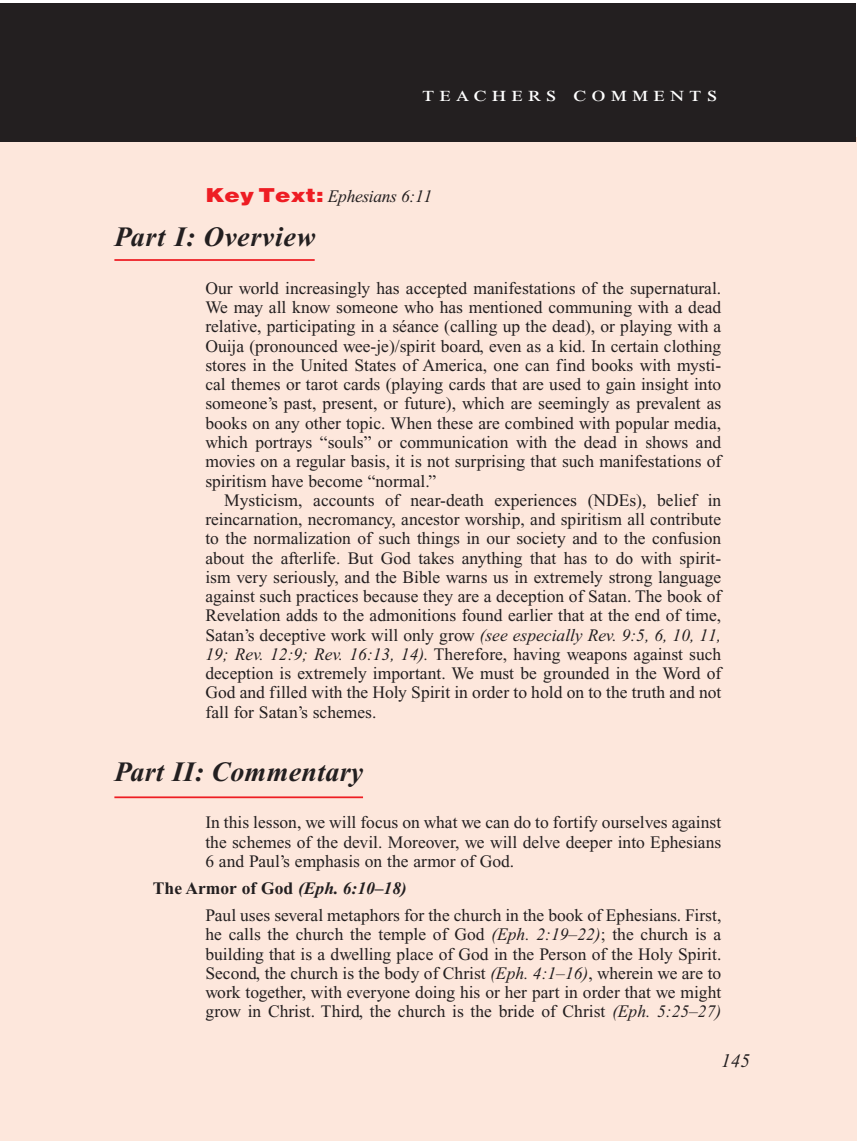
<style>
.page{position:relative;width:857px;height:1141px;background:#fff}
.page>*{position:absolute;margin:0;border:0;box-sizing:border-box;transform-origin:0 0}
.Main_Head_Teachers_C{font:italic 700 28px "Times New Roman PS Std";letter-spacing:.01em;color:#231f20}
.Teachers_Comments_He{font:21px "Times New Roman PS Std";letter-spacing:.2em;color:#fff;scale:1.2 1}
.PageNumbers{font:italic 19.25px "Times New Roman PS Std";color:#231f20}
.Objectives_Body_Text{font:17.5px/19.2px "Times New Roman PS Std";color:#231f20;text-align:justify}
.Roman_Numeral_Sub_He{font:700 17.5px "Times New Roman PS Std";color:#231f20}
.Objectives_Body_Text-2{font:italic 17.5px "Times New Roman PS Std";letter-spacing:-.02em;color:#231f20}
.s1{font-family:"Helvetica LT Std";font-weight:900;font-style:normal;font-size:19.25px;color:#ee1d23}
.s2{font-style:italic}
</style>
<div class="page">
<div style="left:0;top:138px;width:857px;height:1002px;background:#fde7dc"></div>
<hr style="left:114px;top:259px;width:201px;height:2px;background:#ee1d23">
<hr style="left:114px;top:796px;width:249px;height:2px;background:#ee1d23">
<div style="left:0;top:3px;width:856px;height:138px;background:#231f20"></div>
<p class="Teachers_Comments_He" style="left:422px;top:83px;width:247px">teachers comments</p>
<p class="Objectives_Body_Text-2" style="left:205px;top:187px;width:228px"><span class="s1">Key Text:</span> Ephesians 6:11</p>
<p class="Main_Head_Teachers_C" style="left:114px;top:222px;width:202px">Part I: Overview</p>
<p class="Objectives_Body_Text" style="left:205px;top:278px;width:517px">Our world increasingly has accepted manifestations of the supernatural.<br>We may all know someone who has mentioned communing with a dead relative, participating in a séance (calling up the dead), or playing with a Ouija (pronounced wee-je)/spirit board, even as a kid. In certain clothing stores in the United States of America, one can find books with mysti&shy;cal themes or tarot cards (playing cards that are used to gain insight into someone’s past, present, or future), which are seemingly as prevalent as books on any other topic. When these are combined with popular media, which portrays “souls” or communication with the dead in shows and movies on a regular basis, it is not surprising that such manifestations of spiritism have become “normal.”</p>
<p class="Objectives_Body_Text" style="left:205px;top:490px;width:517px;text-indent:19px">Mysticism, accounts of near-death experiences (NDEs), belief in reincarnation, necromancy, ancestor worship, and spiritism all contribute to the normalization of such things in our society and to the confusion about the afterlife. But God takes anything that has to do with spirit&shy;ism very seriously, and the Bible warns us in extremely strong language against such practices because they are a deception of Satan. The book of Revelation adds to the admonitions found earlier that at the end of time, Satan’s deceptive work will only grow <span class="s2">(see especially Rev. 9:5, 6, 10, 11, 19; Rev. 12:9; Rev. 16:13, 14).</span> Therefore, having weapons against such deception is extremely important. We must be grounded in the Word of God and filled with the Holy Spirit in order to hold on to the truth and not fall for Satan’s schemes.</p>
<p class="Main_Head_Teachers_C" style="left:114px;top:756px;width:250px">Part II: Commentary</p>
<p class="Objectives_Body_Text" style="left:205px;top:812px;width:517px">In this lesson, we will focus on what we can do to fortify ourselves against the schemes of the devil. Moreover, we will delve deeper into Ephesians 6 and Paul’s emphasis on the armor of God.</p>
<p class="Roman_Numeral_Sub_He" style="left:153px;top:878px;width:255px">The Armor of God <span class="s2">(Eph. 6:10–18)</span></p>
<p class="Objectives_Body_Text" style="left:205px;top:905px;width:517px">Paul uses several metaphors for the church in the book of Ephesians. First, he calls the church the temple of God <span class="s2">(Eph. 2:19–22)</span>; the church is a building that is a dwelling place of God in the Person of the Holy Spirit.<br>Second, the church is the body of Christ <span class="s2">(Eph. 4:1–16)</span>, wherein we are to work together, with everyone doing his or her part in order that we might grow in Christ. Third, the church is the bride of Christ <span class="s2">(Eph. 5:25–27)</span></p>
<p class="PageNumbers" style="left:721px;top:1050px;width:30px">145</p>
</div>
